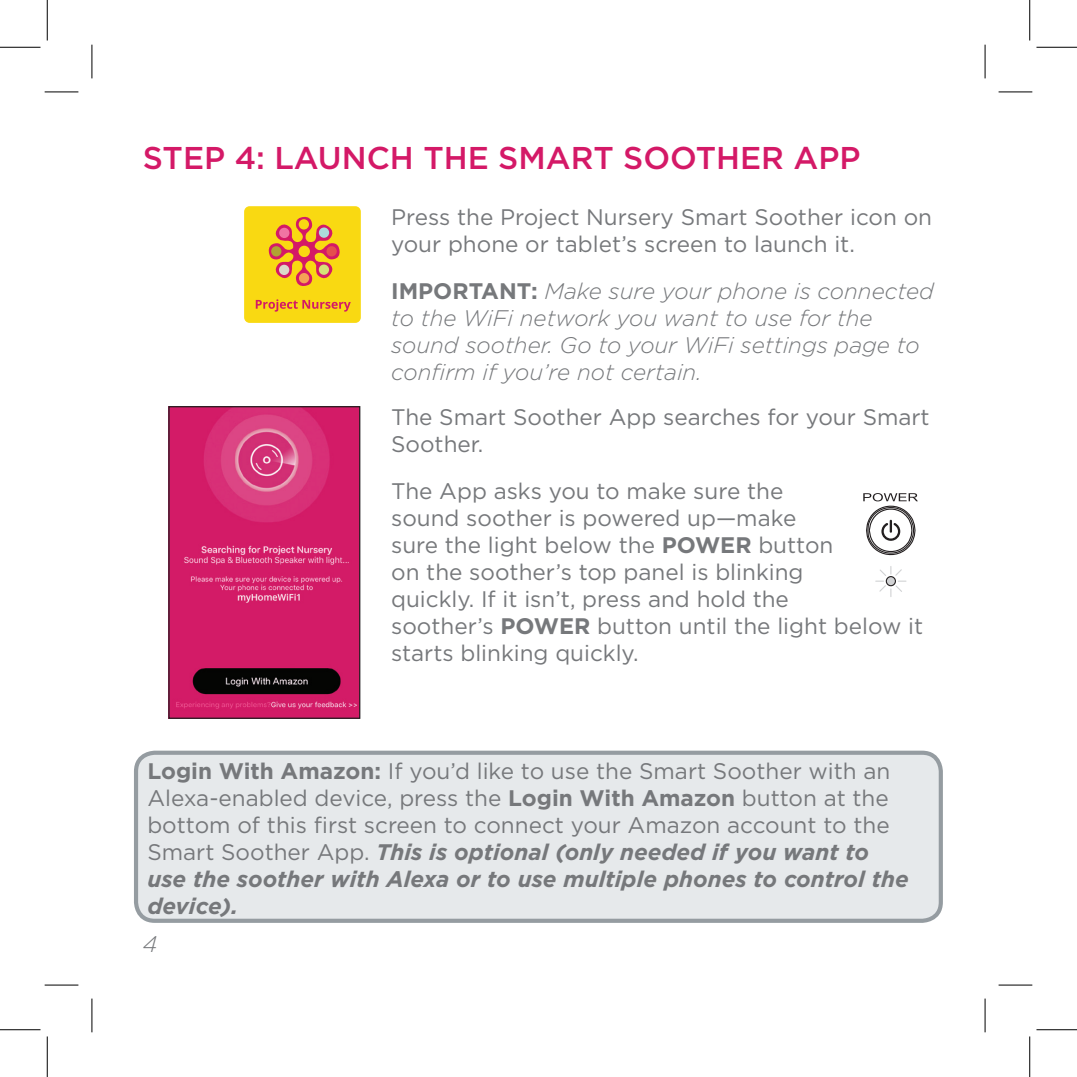
<style>
.page{position:relative;width:1077px;height:1077px;background:#fff}
.page>*{position:absolute;margin:0;border:0;box-sizing:border-box;transform-origin:0 0}
.t1{font:500 31.5px "Gotham";color:#d41967}
.t2{font:22.5px/27px "Gotham";color:#76787b}
.t3{font:italic 300 22.5px/27px "Gotham";color:#76787b}
.s1{font-weight:700;font-style:normal}
.s2{font-weight:700}
.s3{font-weight:700;font-style:italic}
</style>
<div class="page">
<div style="left:244px;top:206px;width:117px;height:117px;background:#f9d912;border-radius:6px"></div>
<svg style="left:256px;top:299px;width:95px;height:13px"></svg>
<svg style="left:269px;top:217px;width:71px;height:69px"></svg>
<div style="left:279px;top:228px;width:10px;height:10px;background:#f074a3;border-radius:50%"></div>
<div style="left:299px;top:219px;width:10px;height:10px;background:#f9d912;border-radius:50%"></div>
<div style="left:319px;top:227px;width:10px;height:11px;background:#acdbda;border-radius:50%"></div>
<div style="left:326px;top:246px;width:11px;height:10px;background:#e54f4d;border-radius:50%"></div>
<div style="left:319px;top:264px;width:10px;height:11px;background:#d5e277;border-radius:50%"></div>
<div style="left:299px;top:273px;width:10px;height:10px;background:#f4a355;border-radius:50%"></div>
<div style="left:279px;top:265px;width:10px;height:10px;background:#dbd8c9;border-radius:50%"></div>
<div style="left:271px;top:246px;width:10px;height:10px;background:#b0a332;border-radius:50%"></div>
<img style="left:170px;top:408px;width:188px;height:309px">
<div style="left:168px;top:406px;width:192px;height:313px;border:1px solid #231f20"></div>
<div style="left:136px;top:753px;width:805px;height:168px;background:#e6e9eb;border-radius:19px"></div>
<div style="left:134px;top:750px;width:809px;height:173px;border:4px solid #959ca1;border-radius:19px"></div>
<svg style="left:863px;top:493px;width:55px;height:103px"></svg>
<hr style="left:45px;top:92px;width:33px;height:1px;background:#000">
<hr style="left:998px;top:92px;width:34px;height:1px;background:#000">
<hr style="left:45px;top:984px;width:33px;height:1px;background:#000">
<hr style="left:998px;top:984px;width:34px;height:1px;background:#000">
<hr style="left:92px;top:45px;width:1px;height:33px;background:#000">
<hr style="left:92px;top:998px;width:1px;height:34px;background:#000">
<hr style="left:984px;top:45px;width:1px;height:33px;background:#000">
<hr style="left:984px;top:998px;width:1px;height:34px;background:#000">
<hr style="left:0;top:47px;width:40px;height:1px;background:#000">
<hr style="left:1036px;top:47px;width:41px;height:1px;background:#000">
<hr style="left:0;top:1029px;width:40px;height:1px;background:#000">
<hr style="left:1036px;top:1029px;width:41px;height:1px;background:#000">
<hr style="left:47px;top:0;width:1px;height:40px;background:#000">
<hr style="left:47px;top:1036px;width:1px;height:41px;background:#000">
<hr style="left:1029px;top:0;width:1px;height:40px;background:#000">
<hr style="left:1029px;top:1036px;width:1px;height:41px;background:#000">
<h1 class="t1" style="left:143px;top:140px;width:719px">STEP 4: LAUNCH THE SMART SOOTHER APP</h1>
<p class="t2" style="left:391px;top:203px;width:542px">Press the Project Nursery Smart Soother icon on your phone or tablet’s screen to launch it.</p>
<p class="t3" style="left:391px;top:278px;width:544px"><span class="s1">IMPORTANT:</span> Make sure your phone is connected to the WiFi network you want to use for the sound soother. Go to your WiFi settings page to confirm if you’re not certain.</p>
<p class="t2" style="left:391px;top:403px;width:540px">The Smart Soother App searches for your Smart<br>Soother.</p>
<p class="t2" style="left:391px;top:477px;width:533px">The App asks you to make sure the<br>sound soother is powered up—make<br>sure the light below the <span class="s2">POWER</span> button<br>on the soother’s top panel is blinking<br>quickly. If it isn’t, press and hold the<br>soother’s <span class="s2">POWER</span> button until the light below it starts blinking quickly.</p>
<p class="t2" style="left:147px;top:757px;width:763px"><span class="s2">Login With Amazon:</span> If you’d like to use the Smart Soother with an Alexa-enabled device, press the <span class="s2">Login With Amazon</span> button at the bottom of this first screen to connect your Amazon account to the Smart Soother App. <span class="s3">This is optional (only needed if you want to use the soother with Alexa or to use multiple phones to control the device).</span></p>
<p class="t3" style="left:143px;top:930px;width:16px">4</p>
</div>
